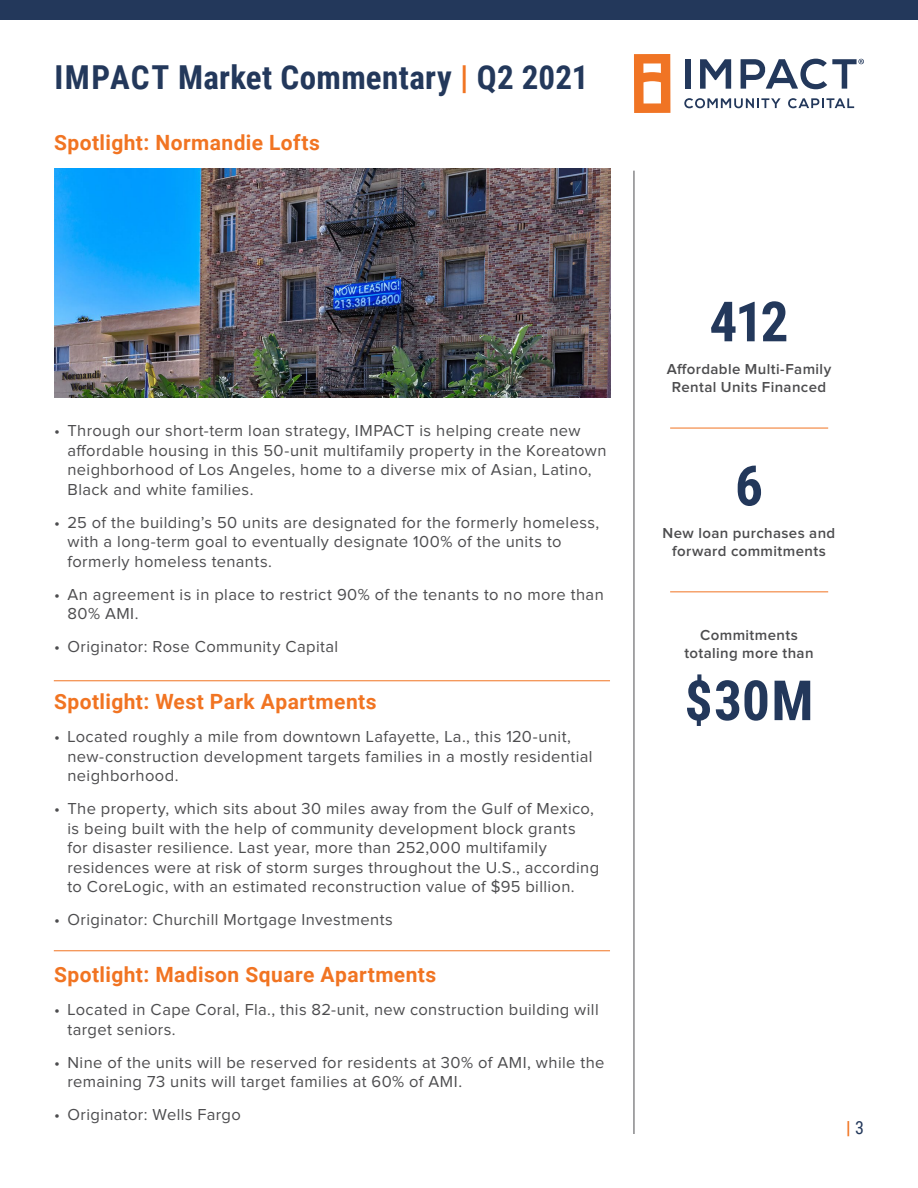
<style>
.page{position:relative;width:918px;height:1188px;background:#fff}
.page>*{position:absolute;margin:0;border:0;box-sizing:border-box;transform-origin:0 0}
.t1{font:700 55.5px "Roboto Condensed";letter-spacing:-.02em;color:#23385b}
.t2{font:700 33px "Roboto Condensed";letter-spacing:.01em;color:#23385b}
.t3{font:700 21px "Roboto";letter-spacing:.02em;color:#f17422}
.t4{font:700 18px "Roboto Condensed";color:#f17422}
.t5{font:16.5px/19.5px "Proxima Nova";letter-spacing:.025em;color:#4d4d4f}
.t6{font:600 15px/18px "Proxima Nova";letter-spacing:.025em;color:#4d4d4f;text-align:center}
.s1{color:#f17422}
.s2{font-weight:400;color:#23385b}
</style>
<div class="page">
<svg style="left:634px;top:54px;width:36px;height:59px"></svg>
<div style="left:685px;top:59px;width:6px;height:30px;background:#23385b"></div>
<svg style="left:700px;top:59px;width:31px;height:30px"></svg>
<svg style="left:684px;top:98px;width:97px;height:10px"></svg>
<svg style="left:788px;top:98px;width:66px;height:10px"></svg>
<svg style="left:741px;top:59px;width:123px;height:30px"></svg>
<hr style="left:634px;top:171px;width:1px;height:963px;background:#4d4d4f">
<hr style="left:54px;top:680px;width:556px;height:1px;background:#f17422">
<hr style="left:54px;top:950px;width:556px;height:1px;background:#f17422">
<div style="left:0;top:0;width:918px;height:19px;background:#23385b"></div>
<img style="left:54px;top:168px;width:556px;height:229px">
<hr style="left:670px;top:428px;width:158px;height:1px;background:#f17422">
<hr style="left:670px;top:591px;width:158px;height:1px;background:#f17422">
<h2 class="t2" style="left:55px;top:54px;width:535px">IMPACT Market Commentary <span class="s1">|</span> Q2 2021</h2>
<p class="t3" style="left:54px;top:127px;width:267px">Spotlight: Normandie Lofts</p>
<p class="t5" style="left:67px;top:422px;width:541px;text-indent:-13px">• Through our short-term loan strategy, IMPACT is helping create new affordable housing in this 50-unit multifamily property in the Koreatown neighborhood of Los Angeles, home to a diverse mix of Asian, Latino, Black and white families.</p>
<p class="t5" style="left:67px;top:513px;width:533px;text-indent:-13px">• 25 of the building’s 50 units are designated for the formerly homeless, with a long-term goal to eventually designate 100% of the units to formerly homeless tenants.</p>
<p class="t5" style="left:67px;top:585px;width:538px;text-indent:-13px">• An agreement is in place to restrict 90% of the tenants to no more than<br>80% AMI.</p>
<p class="t5" style="left:54px;top:638px;width:286px">• Originator: Rose Community Capital</p>
<p class="t3" style="left:54px;top:687px;width:324px">Spotlight: West Park Apartments</p>
<p class="t5" style="left:67px;top:728px;width:527px;text-indent:-13px">• Located roughly a mile from downtown Lafayette, La., this 120-unit, new-construction development targets families in a mostly residential neighborhood.</p>
<p class="t5" style="left:67px;top:800px;width:533px;text-indent:-13px">• The property, which sits about 30 miles away from the Gulf of Mexico, is being built with the help of community development block grants for disaster resilience. Last year, more than 252,000 multifamily residences were at risk of storm surges throughout the U.S., according to CoreLogic, with an estimated reconstruction value of $95 billion.</p>
<p class="t5" style="left:54px;top:911px;width:340px">• Originator: Churchill Mortgage Investments</p>
<p class="t3" style="left:54px;top:960px;width:384px">Spotlight: Madison Square Apartments</p>
<p class="t5" style="left:67px;top:1001px;width:533px;text-indent:-13px">• Located in Cape Coral, Fla., this 82-unit, new construction building will target seniors.</p>
<p class="t5" style="left:67px;top:1053px;width:539px;text-indent:-13px">• Nine of the units will be reserved for residents at 30% of AMI, while the remaining 73 units will target families at 60% of AMI.</p>
<p class="t5" style="left:54px;top:1106px;width:188px">• Originator: Wells Fargo</p>
<h1 class="t1" style="left:709px;top:283px;width:81px">412</h1>
<p class="t6" style="left:667px;top:361px;width:166px">Affordable Multi-Family<br>Rental Units Financed</p>
<h1 class="t1" style="left:735px;top:447px;width:30px">6</h1>
<p class="t6" style="left:663px;top:525px;width:174px">New loan purchases and forward commitments</p>
<p class="t6" style="left:684px;top:626px;width:131px">Commitments totaling more than</p>
<h1 class="t1" style="left:685px;top:662px;width:130px">$30M</h1>
<p class="t4" style="left:846px;top:1115px;width:19px">|<span class="s2">3</span></p>
</div>
